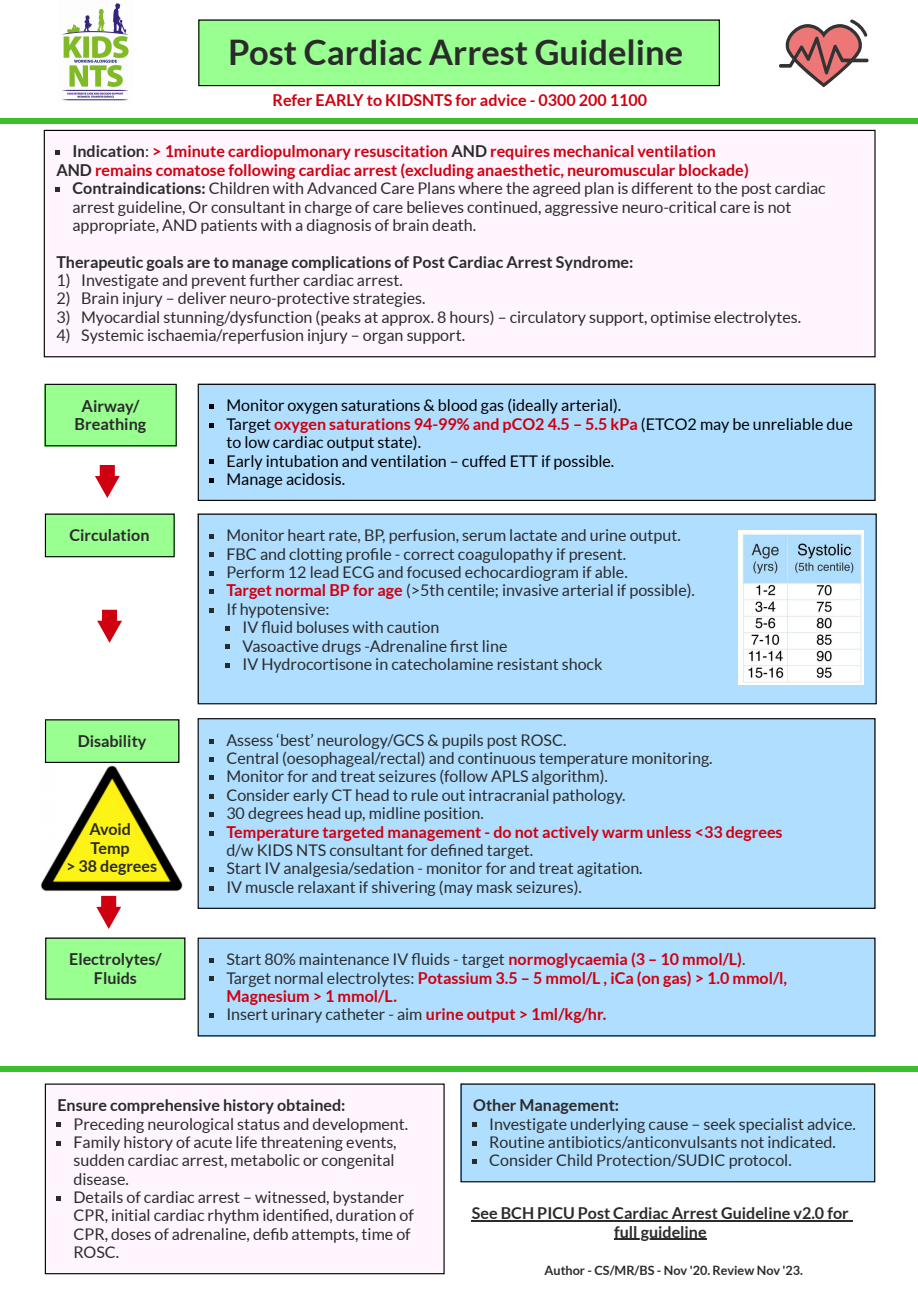
<style>
.page{position:relative;width:918px;height:1299px;background:#fff}
.page>*{position:absolute;margin:0;border:0;box-sizing:border-box;transform-origin:0 0}
.t1{font:700 34.5px "Lato";color:#2b2b2b}
.t2{font:700 16.2px/18.6px "Lato";color:#2b2b2b;text-align:center}
.t3{font:16.05px/18.5px "Lato";color:#2b2b2b}
.t4{font:700 16.05px/18.5px "Lato";color:#cf000f}
.t5{font:700 16.05px/18.5px "Lato";color:#2b2b2b;text-align:center}
.t6{font:16.05px/18.5px "Lato";color:#000}
.t7{font:700 12.6px "Lato";color:#2b2b2b}
.s1{color:#2b2b2b}
.s2{font-weight:400;color:#2b2b2b}
.s3{font-weight:700}
.s4{font-weight:700;color:#cf000f}
</style>
<div class="page">
<img style="left:40px;top:765px;width:143px;height:127px">
<img style="left:62px;top:3px;width:67px;height:98px">
<div style="left:198px;top:20px;width:522px;height:66px;background:#9aff91"></div>
<div style="left:198px;top:20px;width:522px;height:66px;border:1px solid #000"></div>
<div style="left:0;top:118px;width:213px;height:6px;background:#3bbf2a"></div>
<div style="left:213px;top:118px;width:213px;height:6px;background:#3bbf2a"></div>
<div style="left:426px;top:118px;width:212px;height:6px;background:#3bbf2a"></div>
<div style="left:638px;top:118px;width:213px;height:6px;background:#3bbf2a"></div>
<div style="left:851px;top:118px;width:67px;height:6px;background:#3bbf2a"></div>
<div style="left:198px;top:514px;width:679px;height:190px;background:#b0deff"></div>
<div style="left:198px;top:514px;width:679px;height:190px;border:1px solid #000"></div>
<svg style="left:209px;top:534px;width:5px;height:5px"></svg>
<svg style="left:209px;top:553px;width:5px;height:4px"></svg>
<svg style="left:209px;top:571px;width:5px;height:5px"></svg>
<svg style="left:209px;top:589px;width:5px;height:5px"></svg>
<svg style="left:209px;top:608px;width:5px;height:4px"></svg>
<svg style="left:225px;top:626px;width:5px;height:5px"></svg>
<svg style="left:225px;top:645px;width:5px;height:4px"></svg>
<svg style="left:225px;top:663px;width:5px;height:5px"></svg>
<div style="left:44px;top:130px;width:832px;height:227px;background:#fff5fe"></div>
<div style="left:44px;top:130px;width:832px;height:227px;border:1px solid #000"></div>
<svg style="left:55px;top:151px;width:5px;height:4px"></svg>
<svg style="left:55px;top:187px;width:5px;height:5px"></svg>
<svg style="left:95px;top:465px;width:25px;height:33px"></svg>
<div style="left:198px;top:938px;width:677px;height:98px;background:#b0deff"></div>
<div style="left:198px;top:938px;width:677px;height:98px;border:1px solid #000"></div>
<svg style="left:209px;top:958px;width:5px;height:5px"></svg>
<svg style="left:209px;top:977px;width:5px;height:4px"></svg>
<svg style="left:209px;top:1013px;width:5px;height:5px"></svg>
<div style="left:198px;top:718px;width:677px;height:191px;background:#b0deff"></div>
<div style="left:198px;top:718px;width:677px;height:191px;border:1px solid #000"></div>
<svg style="left:209px;top:739px;width:5px;height:4px"></svg>
<svg style="left:209px;top:757px;width:5px;height:5px"></svg>
<svg style="left:209px;top:776px;width:5px;height:4px"></svg>
<svg style="left:209px;top:794px;width:5px;height:5px"></svg>
<svg style="left:209px;top:812px;width:5px;height:5px"></svg>
<svg style="left:209px;top:831px;width:5px;height:4px"></svg>
<svg style="left:209px;top:867px;width:5px;height:5px"></svg>
<svg style="left:209px;top:886px;width:5px;height:4px"></svg>
<svg style="left:779px;top:20px;width:90px;height:67px"></svg>
<div style="left:198px;top:384px;width:678px;height:117px;background:#b0deff"></div>
<div style="left:198px;top:384px;width:678px;height:117px;border:1px solid #000"></div>
<svg style="left:209px;top:404px;width:5px;height:5px"></svg>
<svg style="left:209px;top:423px;width:5px;height:4px"></svg>
<svg style="left:209px;top:460px;width:5px;height:4px"></svg>
<svg style="left:209px;top:478px;width:5px;height:5px"></svg>
<div style="left:461px;top:1083px;width:414px;height:99px;background:#b0deff"></div>
<div style="left:461px;top:1083px;width:414px;height:99px;border:1px solid #000"></div>
<svg style="left:472px;top:1123px;width:5px;height:4px"></svg>
<svg style="left:472px;top:1141px;width:5px;height:4px"></svg>
<svg style="left:472px;top:1159px;width:5px;height:5px"></svg>
<div style="left:45px;top:1083px;width:400px;height:191px;background:#fff5fe"></div>
<div style="left:45px;top:1083px;width:400px;height:191px;border:1px solid #000"></div>
<svg style="left:56px;top:1123px;width:5px;height:4px"></svg>
<svg style="left:56px;top:1141px;width:5px;height:4px"></svg>
<svg style="left:56px;top:1196px;width:5px;height:5px"></svg>
<hr style="left:472px;top:1220px;width:377px;height:1px;background:#2b2b2b">
<hr style="left:614px;top:1239px;width:93px;height:1px;background:#2b2b2b">
<div style="left:45px;top:384px;width:132px;height:62px;background:#9aff91"></div>
<div style="left:45px;top:384px;width:132px;height:62px;border:1px solid #000"></div>
<div style="left:45px;top:514px;width:130px;height:43px;background:#9aff91"></div>
<div style="left:45px;top:514px;width:130px;height:43px;border:1px solid #000"></div>
<div style="left:45px;top:719px;width:134px;height:44px;background:#9aff91"></div>
<div style="left:45px;top:719px;width:134px;height:44px;border:1px solid #000"></div>
<div style="left:45px;top:938px;width:140px;height:62px;background:#9aff91"></div>
<div style="left:45px;top:938px;width:140px;height:62px;border:1px solid #000"></div>
<div style="left:0;top:1066px;width:213px;height:5px;background:#3bbf2a"></div>
<div style="left:213px;top:1066px;width:213px;height:5px;background:#3bbf2a"></div>
<div style="left:426px;top:1066px;width:213px;height:5px;background:#3bbf2a"></div>
<div style="left:639px;top:1066px;width:212px;height:5px;background:#3bbf2a"></div>
<div style="left:851px;top:1066px;width:67px;height:5px;background:#3bbf2a"></div>
<svg style="left:97px;top:610px;width:25px;height:33px"></svg>
<svg style="left:96px;top:896px;width:25px;height:33px"></svg>
<img style="left:739px;top:531px;width:125px;height:154px">
<svg style="left:59px;top:789px;width:102px;height:90px"></svg>
<h1 class="t1" style="left:228px;top:33px;width:457px">Post Cardiac Arrest Guideline</h1>
<p class="t4" style="left:273px;top:91px;width:376px">Refer EARLY to KIDSNTS for advice - 0300 200 1100</p>
<p class="t4" style="left:72px;top:142px;width:645px"><span class="s1">Indication</span><span class="s2">:</span> &gt; 1minute cardiopulmonary resuscitation <span class="s1">AND</span> requires mechanical ventilation</p>
<p class="t3" style="left:72px;top:179px;width:755px"><span class="s3">Contraindications:</span> Children with Advanced Care Plans where the agreed plan is different to the post cardiac arrest guideline, Or consultant in charge of care believes continued, aggressive neuro-critical care is not appropriate, AND patients with a diagnosis of brain death.</p>
<p class="t4" style="left:56px;top:161px;width:694px"><span class="s1">AND</span> remains comatose following cardiac arrest (excluding anaesthetic, neuromuscular blockade)</p>
<p class="t5" style="left:56px;top:253px;width:579px">Therapeutic goals are to manage complications of Post Cardiac Arrest Syndrome:</p>
<p class="t3" style="left:56px;top:271px;width:348px">1) Investigate and prevent further cardiac arrest.</p>
<p class="t3" style="left:56px;top:289px;width:371px">2) Brain injury – deliver neuro-protective strategies.</p>
<p class="t3" style="left:56px;top:308px;width:746px">3) Myocardial stunning/dysfunction (peaks at approx. 8 hours) – circulatory support, optimise electrolytes.</p>
<p class="t3" style="left:56px;top:326px;width:410px">4) Systemic ischaemia/reperfusion injury – organ support.</p>
<p class="t2" style="left:75px;top:396px;width:73px">Airway/<br>Breathing</p>
<p class="t6" style="left:226px;top:396px;width:628px">Monitor oxygen saturations &amp; blood gas (ideally arterial).<br>Target <span class="s4">oxygen saturations 94-99% and pCO2 4.5 – 5.5 kPa</span> (ETCO2 may be unreliable due to low cardiac output state).<br>Early intubation and ventilation – cuffed ETT if possible.<br>Manage acidosis.</p>
<p class="t5" style="left:69px;top:526px;width:82px">Circulation</p>
<p class="t3" style="left:226px;top:526px;width:456px">Monitor heart rate, BP, perfusion, serum lactate and urine output.</p>
<p class="t3" style="left:226px;top:545px;width:401px">FBC and clotting profile - correct coagulopathy if present.</p>
<p class="t3" style="left:226px;top:563px;width:403px">Perform 12 lead ECG and focused echocardiogram if able.</p>
<p class="t3" style="left:226px;top:581px;width:470px"><span class="s4">Target normal BP for age</span> (&gt;5th centile; invasive arterial if possible).</p>
<p class="t3" style="left:226px;top:600px;width:105px">If hypotensive:</p>
<p class="t3" style="left:243px;top:618px;width:198px">IV fluid boluses with caution</p>
<p class="t3" style="left:243px;top:636px;width:266px">Vasoactive drugs -Adrenaline first line</p>
<p class="t3" style="left:243px;top:655px;width:362px">IV Hydrocortisone in catecholamine resistant shock</p>
<p class="t5" style="left:78px;top:732px;width:70px">Disability</p>
<p class="t5" style="left:66px;top:820px;width:92px">Avoid<br>Temp<br>&gt; 38 degrees</p>
<p class="t3" style="left:226px;top:731px;width:488px">Assess ‘best’ neurology/GCS &amp; pupils post ROSC.<br>Central (oesophageal/rectal) and continuous temperature monitoring.<br>Monitor for and treat seizures (follow APLS algorithm).<br>Consider early CT head to rule out intracranial pathology.<br>30 degrees head up, midline position.</p>
<p class="t4" style="left:226px;top:822px;width:558px">Temperature targeted management - do not actively warm unless &lt;33 degrees</p>
<p class="t3" style="left:226px;top:841px;width:418px">d/w KIDS NTS consultant for defined target.<br>Start IV analgesia/sedation - monitor for and treat agitation.<br>IV muscle relaxant if shivering (may mask seizures).</p>
<p class="t5" style="left:69px;top:950px;width:94px">Electrolytes/<br>Fluids</p>
<p class="t4" style="left:226px;top:950px;width:562px"><span class="s2">Start 80% maintenance IV fluids - target</span> normoglycaemia (3 – 10 mmol/L)<span class="s2">.<br>Target normal electrolytes:</span> Potassium 3.5 – 5 mmol/L , iCa (on gas) &gt; 1.0 mmol/l, Magnesium &gt; 1 mmol/L.<br><span class="s2">Insert urinary catheter - aim</span> urine output &gt; 1ml/kg/hr.</p>
<p class="t5" style="left:57px;top:1096px;width:290px">Ensure comprehensive history obtained:</p>
<p class="t3" style="left:74px;top:1114px;width:342px">Preceding neurological status and development.<br>Family history of acute life threatening events, sudden cardiac arrest, metabolic or congenital disease.<br>Details of cardiac arrest – witnessed, bystander CPR, initial cardiac rhythm identified, duration of CPR, doses of adrenaline, defib attempts, time of ROSC.</p>
<p class="t5" style="left:473px;top:1096px;width:147px">Other Management:</p>
<p class="t3" style="left:489px;top:1114px;width:368px">Investigate underlying cause – seek specialist advice.<br>Routine antibiotics/anticonvulsants not indicated.<br>Consider Child Protection/SUDIC protocol.</p>
<p class="t5" style="left:472px;top:1204px;width:378px">See BCH PICU Post Cardiac Arrest Guideline v2.0 for full guideline</p>
<p class="t7" style="left:545px;top:1264px;width:260px">Author - CS/MR/BS - Nov '20. Review Nov '23.</p>
</div>
